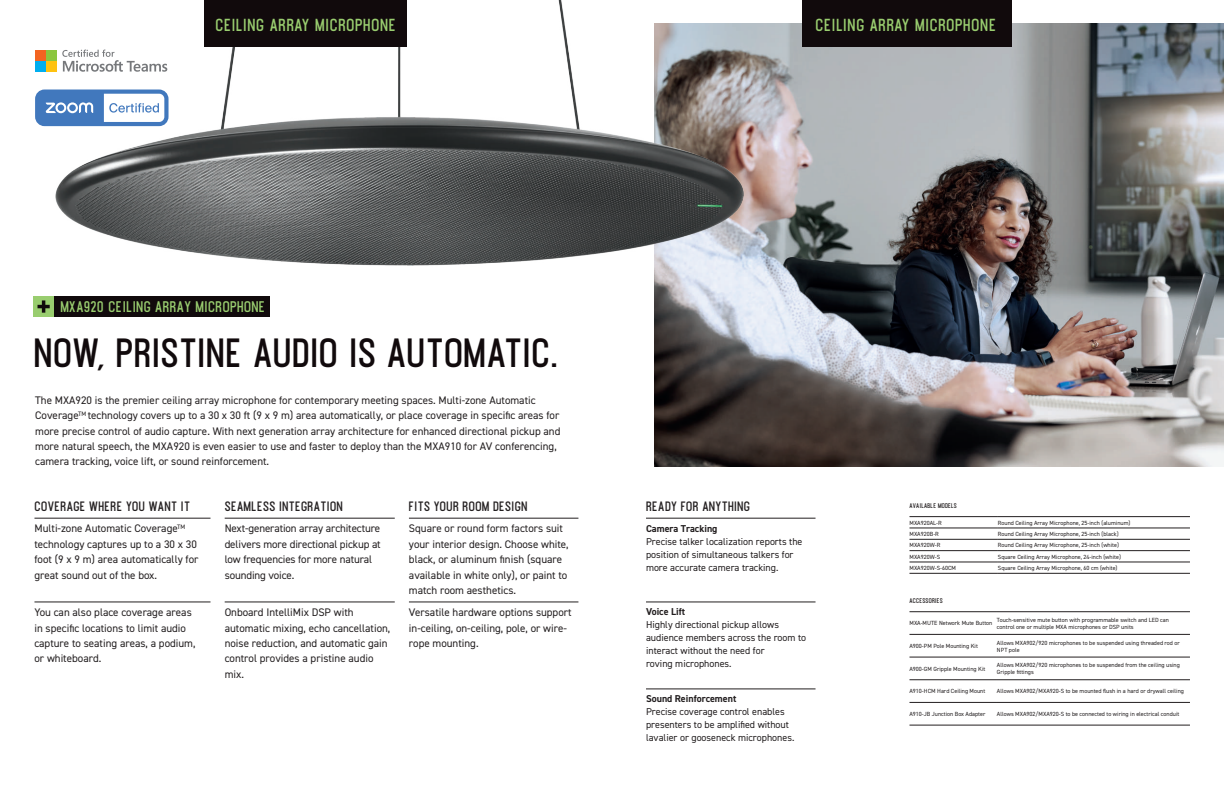
<style>
.page{position:relative;width:1224px;height:792px;background:#fff}
.page>*{position:absolute;margin:0;border:0;box-sizing:border-box;transform-origin:0 0}
.t1{font:700 36px "Ostrich Proper";letter-spacing:-.02em;color:#110a0c}
.t2{font:700 15.4px "Ostrich Proper";letter-spacing:.015em;color:#99cd6f}
.t3{font:700 13.6px "Ostrich Proper";color:#99cd6f}
.t4{font:700 12px "Ostrich Proper";color:#231f20}
.t5{font:11px/15.4px "DIN2014";color:#231f20}
.t6{font:10px/13px "DIN2014";color:#231f20}
.t7{font:700 10px "DIN2014";color:#231f20}
.t8{font:6px/7px "DIN2014";color:#231f20}
.t9{font:700 6px "Ostrich Proper";color:#231f20}
</style>
<div class="page">
<hr style="left:34px;top:602px;width:177px;height:1px;background:#231f20">
<hr style="left:225px;top:602px;width:170px;height:1px;background:#231f20">
<hr style="left:409px;top:602px;width:169px;height:1px;background:#231f20">
<hr style="left:646px;top:602px;width:170px;height:1px;background:#231f20">
<hr style="left:646px;top:689px;width:170px;height:1px;background:#231f20">
<img style="left:960px;top:23px;width:264px;height:444px">
<img style="left:34px;top:0;width:926px;height:528px">
<div style="left:54px;top:296px;width:216px;height:21px;background:#110a0c"></div>
<div style="left:33px;top:296px;width:21px;height:21px;background:#99cd6f"></div>
<svg style="left:38px;top:300px;width:12px;height:13px"></svg>
<div style="left:802px;top:0;width:210px;height:46px;background:#110a0c"></div>
<div style="left:204px;top:0;width:203px;height:46px;background:#110a0c"></div>
<hr style="left:909px;top:528px;width:89px;height:1px;background:#231f20">
<hr style="left:998px;top:528px;width:192px;height:1px;background:#231f20">
<hr style="left:909px;top:539px;width:89px;height:1px;background:#231f20">
<hr style="left:998px;top:539px;width:192px;height:1px;background:#231f20">
<hr style="left:909px;top:550px;width:89px;height:1px;background:#231f20">
<hr style="left:998px;top:550px;width:192px;height:1px;background:#231f20">
<hr style="left:909px;top:562px;width:89px;height:1px;background:#231f20">
<hr style="left:998px;top:562px;width:192px;height:1px;background:#231f20">
<hr style="left:909px;top:573px;width:89px;height:1px;background:#231f20">
<hr style="left:998px;top:573px;width:192px;height:1px;background:#231f20">
<hr style="left:909px;top:516px;width:89px;height:1px;background:#231f20">
<hr style="left:998px;top:516px;width:192px;height:1px;background:#231f20">
<hr style="left:909px;top:634px;width:88px;height:1px;background:#231f20">
<hr style="left:997px;top:634px;width:193px;height:1px;background:#231f20">
<hr style="left:909px;top:657px;width:88px;height:1px;background:#231f20">
<hr style="left:997px;top:657px;width:193px;height:1px;background:#231f20">
<hr style="left:909px;top:680px;width:88px;height:1px;background:#231f20">
<hr style="left:997px;top:680px;width:193px;height:1px;background:#231f20">
<hr style="left:909px;top:702px;width:88px;height:1px;background:#231f20">
<hr style="left:997px;top:702px;width:193px;height:1px;background:#231f20">
<hr style="left:909px;top:725px;width:88px;height:1px;background:#231f20">
<hr style="left:997px;top:725px;width:193px;height:1px;background:#231f20">
<hr style="left:909px;top:612px;width:88px;height:1px;background:#231f20">
<hr style="left:997px;top:612px;width:193px;height:1px;background:#231f20">
<div style="left:35px;top:50px;width:10px;height:10px;background:#f36421"></div>
<div style="left:46px;top:50px;width:10px;height:10px;background:#8bc63e"></div>
<div style="left:35px;top:61px;width:10px;height:11px;background:#00aeef"></div>
<div style="left:46px;top:61px;width:10px;height:11px;background:#fec210"></div>
<svg style="left:62px;top:50px;width:105px;height:22px"></svg>
<svg style="left:35px;top:90px;width:134px;height:36px"></svg>
<h2 class="t2" style="left:215px;top:15px;width:183px">CEILING ARRAY MICROPHONE</h2>
<h2 class="t2" style="left:816px;top:15px;width:183px">CEILING ARRAY MICROPHONE</h2>
<p class="t3" style="left:61px;top:298px;width:207px">MXA920 CEILING ARRAY MICROPHONE</p>
<h1 class="t1" style="left:34px;top:329px;width:525px">NOW, PRISTINE AUDIO IS AUTOMATIC.</h1>
<p class="t5" style="left:35px;top:392px;width:527px">The MXA920 is the premier ceiling array microphone for contemporary meeting spaces. Multi-zone Automatic Coverage<sup>TM</sup> technology covers up to a 30 x 30 ft (9 x 9 m) area automatically, or place coverage in specific areas for more precise control of audio capture. With next generation array architecture for enhanced directional pickup and more natural speech, the MXA920 is even easier to use and faster to deploy than the MXA910 for AV conferencing, camera tracking, voice lift, or sound reinforcement.</p>
<p class="t4" style="left:34px;top:499px;width:157px">COVERAGE WHERE YOU WANT IT</p>
<p class="t4" style="left:225px;top:499px;width:120px">SEAMLESS INTEGRATION</p>
<p class="t4" style="left:409px;top:499px;width:120px">FITS YOUR ROOM DESIGN</p>
<p class="t4" style="left:646px;top:499px;width:106px">READY FOR ANYTHING</p>
<p class="t5" style="left:34px;top:521px;width:166px">Multi-zone Automatic Coverage<sup>TM </sup>technology captures up to a 30 x 30 foot (9 x 9 m) area automatically for great sound out of the box.</p>
<p class="t5" style="left:225px;top:521px;width:158px">Next-generation array architecture delivers more directional pickup at low frequencies for more natural sounding voice.</p>
<p class="t5" style="left:409px;top:521px;width:161px">Square or round form factors suit your interior design. Choose white, black, or aluminum finish (square available in white only), or paint to match room aesthetics.</p>
<p class="t7" style="left:646px;top:522px;width:73px">Camera Tracking</p>
<p class="t6" style="left:646px;top:535px;width:158px">Precise talker localization reports the position of simultaneous talkers for more accurate camera tracking.</p>
<p class="t5" style="left:34px;top:604px;width:162px">You can also place coverage areas in specific locations to limit audio capture to seating areas, a podium, or whiteboard.</p>
<p class="t5" style="left:225px;top:604px;width:167px">Onboard IntelliMix DSP with automatic mixing, echo cancellation, noise reduction, and automatic gain control provides a pristine audio mix.</p>
<p class="t5" style="left:409px;top:604px;width:164px">Versatile hardware options support in-ceiling, on-ceiling, pole, or wire&shy;rope mounting.</p>
<p class="t7" style="left:646px;top:605px;width:40px">Voice Lift</p>
<p class="t6" style="left:646px;top:618px;width:162px">Highly directional pickup allows audience members across the room to interact without the need for<br>roving microphones.</p>
<p class="t7" style="left:646px;top:692px;width:92px">Sound Reinforcement</p>
<p class="t6" style="left:646px;top:705px;width:150px">Precise coverage control enables presenters to be amplified without lavalier or gooseneck microphones.</p>
<p class="t9" style="left:909px;top:501px;width:49px">AVAILABLE MODELS</p>
<p class="t8" style="left:909px;top:519px;width:34px">MXA920AL-R</p>
<p class="t8" style="left:998px;top:519px;width:134px">Round Ceiling Array Microphone, 25-inch (aluminum)</p>
<p class="t8" style="left:909px;top:530px;width:31px">MXA920B-R</p>
<p class="t8" style="left:998px;top:530px;width:122px">Round Ceiling Array Microphone, 25-inch (black)</p>
<p class="t8" style="left:909px;top:542px;width:32px">MXA920W-R</p>
<p class="t8" style="left:998px;top:542px;width:123px">Round Ceiling Array Microphone, 25-inch (white)</p>
<p class="t8" style="left:909px;top:553px;width:32px">MXA920W-S</p>
<p class="t8" style="left:998px;top:553px;width:124px">Square Ceiling Array Microphone, 24-inch (white)</p>
<p class="t8" style="left:909px;top:564px;width:48px">MXA920W-S-60CM</p>
<p class="t8" style="left:998px;top:564px;width:121px">Square Ceiling Array Microphone, 60 cm (white)</p>
<p class="t9" style="left:909px;top:597px;width:35px">ACCESSORIES</p>
<p class="t8" style="left:909px;top:620px;width:84px">MXA-MUTE Network Mute Button</p>
<p class="t8" style="left:997px;top:616px;width:173px">Touch-sensitive mute button with programmable switch and LED can control one or multiple MXA microphones or DSP units</p>
<p class="t8" style="left:909px;top:642px;width:70px">A900-PM Pole Mounting Kit</p>
<p class="t8" style="left:997px;top:639px;width:184px">Allows MXA902/920 microphones to be suspended using threaded rod or<br>NPT pole</p>
<p class="t8" style="left:909px;top:665px;width:77px">A900-GM Gripple Mounting Kit</p>
<p class="t8" style="left:997px;top:662px;width:184px">Allows MXA902/920 microphones to be suspended from the ceiling using<br>Gripple fittings</p>
<p class="t8" style="left:909px;top:688px;width:77px">A910-HCM Hard Ceiling Mount</p>
<p class="t8" style="left:997px;top:688px;width:189px">Allows MXA902/MXA920-S to be mounted flush in a hard or drywall ceiling</p>
<p class="t8" style="left:909px;top:710px;width:77px">A910-JB Junction Box Adapter</p>
<p class="t8" style="left:997px;top:710px;width:184px">Allows MXA902/MXA920-S to be connected to wiring in electrical conduit</p>
</div>
